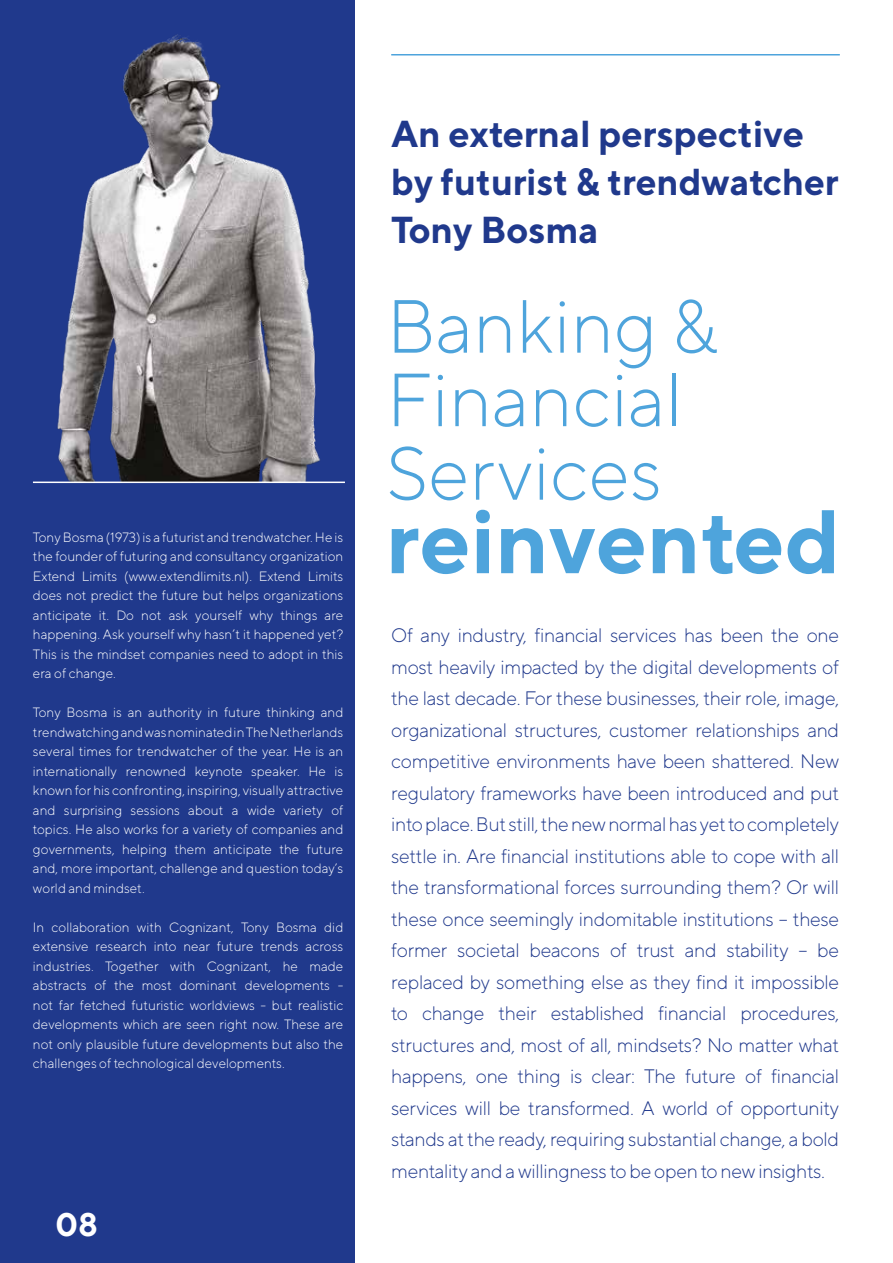
<style>
.page{position:relative;width:893px;height:1263px;background:#fff}
.page>*{position:absolute;margin:0;border:0;box-sizing:border-box;transform-origin:0 0}
.t1{font:700 90px "TT Norms";color:#4ea4dc}
.t2{font:300 75px/73.5px "TT Norms";color:#4ea4dc}
.t3{font:700 37.5px/48px "TT Norms";color:#20398c}
.t4{font:700 32.7px "TT Norms";color:#fff}
.t5{font:300 19.5px/31.5px "TT Norms";letter-spacing:-.02em;color:#20398c;text-align:justify}
.t6{font:300 13.5px/19.5px "TT Norms";color:#fff;text-align:justify}
</style>
<div class="page">
<div style="left:0;top:0;width:354px;height:1263px;background:#20398c"></div>
<hr style="left:391px;top:54px;width:449px;height:2px;background:#4ea4dc">
<img style="left:33px;top:28px;width:322px;height:454px">
<hr style="left:33px;top:482px;width:312px;height:1px;background:#fff">
<p class="t6" style="left:33px;top:527px;width:312px">Tony Bosma (1973) is a futurist and trendwatcher. He is the founder of futuring and consultancy organization Extend Limits (www.extendlimits.nl). Extend Limits does not predict the future but helps organizations anticipate it. Do not ask yourself why things are happening. Ask yourself why hasn’t it happened yet?<br>This is the mindset companies need to adopt in this era of change.</p>
<p class="t6" style="left:33px;top:702px;width:312px">Tony Bosma is an authority in future thinking and trendwatching and was nominated in The Netherlands several times for trendwatcher of the year. He is an internationally renowned keynote speaker. He is known for his confronting, inspiring, visually attractive and surprising sessions about a wide variety of topics. He also works for a variety of companies and governments, helping them anticipate the future and, more important, challenge and question today’s world and mindset.</p>
<p class="t6" style="left:33px;top:917px;width:312px">In collaboration with Cognizant, Tony Bosma did extensive research into near future trends across industries. Together with Cognizant, he made abstracts of the most dominant developments - not far fetched futuristic worldviews - but realistic developments which are seen right now. These are not only plausible future developments but also the challenges of technological developments.</p>
<h3 class="t4" style="left:55px;top:1204px;width:44px">08</h3>
<h3 class="t3" style="left:391px;top:108px;width:449px">An external perspective by futurist &amp; trendwatcher<br>Tony Bosma</h3>
<h2 class="t2" style="left:386px;top:288px;width:333px">Banking &amp;<br>Financial<br>Services</h2>
<h1 class="t1" style="left:386px;top:485px;width:456px">reinvented</h1>
<p class="t5" style="left:391px;top:619px;width:450px">Of any industry, financial services has been the one most heavily impacted by the digital developments of the last decade. For these businesses, their role, image, organizational structures, customer relationships and competitive environments have been shattered. New regulatory frameworks have been introduced and put into place. But still, the new normal has yet to completely settle in. Are financial institutions able to cope with all the transformational forces surrounding them? Or will these once seemingly indomitable institutions – these former societal beacons of trust and stability – be replaced by something else as they find it impossible to change their established financial procedures, structures and, most of all, mindsets? No matter what happens, one thing is clear: The future of financial services will be transformed. A world of opportunity stands at the ready, requiring substantial change, a bold mentality and a willingness to be open to new insights.</p>
</div>
